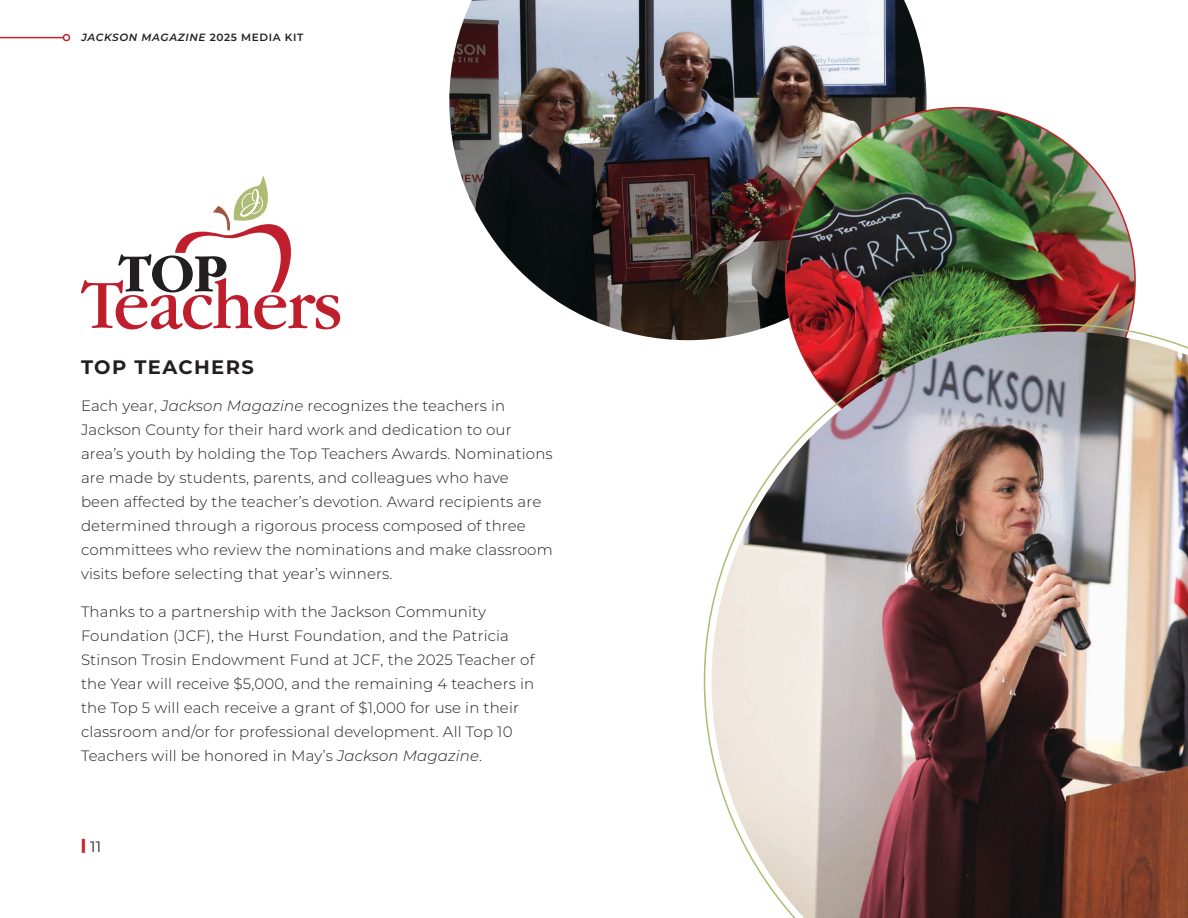
<style>
.page{position:relative;width:1188px;height:918px;background:#fff}
.page>*{position:absolute;margin:0;border:0;box-sizing:border-box;transform-origin:0 0}
.t1{font:700 19.5px "Montserrat";letter-spacing:.07em;color:#231f20}
.t2{font:300 15px/24px "Montserrat";letter-spacing:.01em;color:#231f20}
.t3{font:15px "Montserrat";color:#231f20}
.t4{font:italic 600 10.5px "Montserrat";letter-spacing:.06em;color:#231f20}
.s1{font-style:normal}
.s2{font-style:italic}
.s3{font-weight:900;color:#c5262c}
</style>
<div class="page">
<img style="left:449px;top:0;width:478px;height:340px">
<hr style="left:0;top:37px;width:63px;height:1px;background:#c5262c">
<div style="left:63px;top:34px;width:7px;height:7px;border:2px solid #c5262c;border-radius:50%"></div>
<svg style="left:81px;top:175px;width:259px;height:154px"></svg>
<img style="left:786px;top:108px;width:349px;height:216px">
<img style="left:704px;top:324px;width:484px;height:594px">
<p class="t4" style="left:81px;top:30px;width:223px">JACKSON MAGAZINE <span class="s1">2025 MEDIA KIT</span></p>
<h1 class="t1" style="left:81px;top:353px;width:174px">TOP TEACHERS</h1>
<p class="t2" style="left:81px;top:393px;width:473px">Each year, <span class="s2">Jackson Magazine</span> recognizes the teachers in Jackson County for their hard work and dedication to our area’s youth by holding the Top Teachers Awards. Nominations are made by students, parents, and colleagues who have<br>been affected by the teacher’s devotion. Award recipients are determined through a rigorous process composed of three committees who review the nominations and make classroom visits before selecting that year’s winners.</p>
<p class="t2" style="left:81px;top:599px;width:455px">Thanks to a partnership with the Jackson Community Foundation (JCF), the Hurst Foundation, and the Patricia Stinson Trosin Endowment Fund at JCF, the 2025 Teacher of the Year will receive $5,000, and the remaining 4 teachers in the Top 5 will each receive a grant of $1,000 for use in their classroom and/or for professional development. All Top 10<br>Teachers will be honored in May’s <span class="s2">Jackson Magazine</span>.</p>
<p class="t3" style="left:81px;top:836px;width:22px"><span class="s3">|</span> 11</p>
</div>
